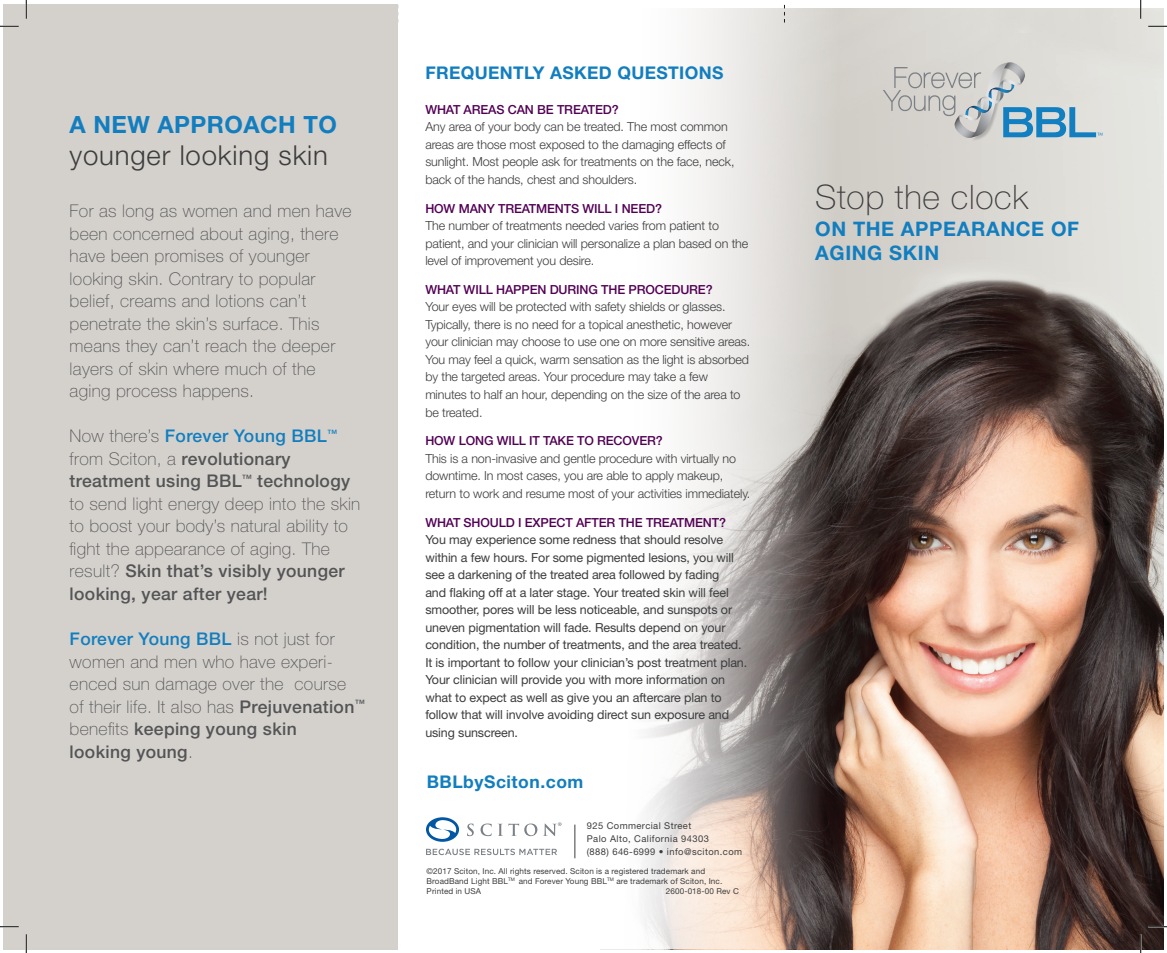
<style>
.page{position:relative;width:1167px;height:953px;background:#fff}
.page>*{position:absolute;margin:0;border:0;box-sizing:border-box;transform-origin:0 0}
.t1{font:100 33.75px "Helvetica Neue LT Std";letter-spacing:.02em;color:#3e3e3f}
.t2{font:300 27.5px "Helvetica Neue LT Std";letter-spacing:.03em;color:#3d3d3e}
.t3{font:700 23.75px "Helvetica Neue LT Std";letter-spacing:.02em;color:#127ebf}
.t4{font:700 20px/23.8px "Helvetica Neue LT Std";letter-spacing:.03em;color:#127ebf}
.t5{font:100 17.5px/22.5px "Helvetica Neue LT Std";letter-spacing:.02em;color:#545456}
.t6{font:700 17.5px "Helvetica Neue LT Std";letter-spacing:.02em;color:#127ebf}
.t7{font:300 12.5px/17.5px "Helvetica Neue LT Std";letter-spacing:-.01em;color:#3d3d3e}
.t8{font:12.5px/17.5px "Helvetica Neue LT Std";letter-spacing:-.01em;color:#3d3d3e}
.t9{font:500 12.5px "Helvetica Neue LT Std";letter-spacing:-.01em;color:#520054}
.t10{font:9.38px/12.5px "Helvetica Neue LT Std";letter-spacing:.045em;color:#3d3d3e}
.t11{font:8.12px/9.8px "Helvetica Neue LT Std";letter-spacing:.01em;color:#3d3d3e}
.s1{font-weight:500;color:#127ebf}
.s2{font-weight:500}
</style>
<div class="page">
<img style="left:887px;top:8px;width:275px;height:941px">
<svg style="left:574px;top:8px;width:313px;height:941px"></svg>
<svg style="left:784px;top:4px;width:1px;height:18px"></svg>
<div style="left:4px;top:4px;width:394px;height:945px;background:#d4d1cc"></div>
<img style="left:969px;top:61px;width:45px;height:82px">
<svg style="left:882px;top:62px;width:220px;height:76px;background:#bfc8cb"></svg>
<hr style="left:574px;top:824px;width:1px;height:34px;background:#3d3d3e">
<svg style="left:467px;top:823px;width:6px;height:13px"></svg>
<svg style="left:480px;top:823px;width:11px;height:13px"></svg>
<svg style="left:498px;top:823px;width:39px;height:13px"></svg>
<svg style="left:426px;top:817px;width:33px;height:24px"></svg>
<svg style="left:543px;top:822px;width:18px;height:14px"></svg>
<svg style="left:426px;top:848px;width:131px;height:7px"></svg>
<svg style="left:0;top:25px;width:19px;height:2px"></svg>
<svg style="left:1148px;top:25px;width:18px;height:2px"></svg>
<svg style="left:0;top:925px;width:19px;height:2px"></svg>
<svg style="left:1148px;top:925px;width:18px;height:2px"></svg>
<svg style="left:25px;top:0;width:2px;height:19px"></svg>
<svg style="left:25px;top:934px;width:2px;height:18px"></svg>
<svg style="left:1139px;top:0;width:2px;height:19px"></svg>
<svg style="left:1139px;top:934px;width:2px;height:18px"></svg>
<h3 class="t3" style="left:70px;top:110px;width:269px">A NEW APPROACH TO</h3>
<h2 class="t2" style="left:70px;top:138px;width:260px">younger looking skin</h2>
<p class="t5" style="left:70px;top:200px;width:283px">For as long as women and men have been concerned about aging, there have been promises of younger looking skin. Contrary to popular belief, creams and lotions can’t penetrate the skin’s surface. This means they can’t reach the deeper layers of skin where much of the aging process happens.</p>
<p class="t5" style="left:70px;top:425px;width:292px">Now there’s <span class="s1">Forever Young BBL</span><sup>™ </sup>from Sciton, a <span class="s2">revolutionary treatment using BBL</span><sup>™</sup> <span class="s2">technology </span>to send light energy deep into the skin to boost your body’s natural ability to fight the appearance of aging. The result? <span class="s2">Skin that’s visibly younger looking, year after year!</span></p>
<h3 class="t5" style="left:70px;top:627px;width:297px"><span class="s1">Forever Young BBL</span> is not just for women and men who have experi&shy;enced sun damage over the course<br>of their life. It also has <span class="s2">Prejuvenation</span><sup>™ </sup>benefits <span class="s2">keeping young skin<br>looking young</span>.</h3>
<h3 class="t6" style="left:425px;top:62px;width:299px">FREQUENTLY ASKED QUESTIONS</h3>
<p class="t9" style="left:425px;top:102px;width:195px">WHAT AREAS CAN BE TREATED?</p>
<p class="t7" style="left:425px;top:118px;width:311px">Any area of your body can be treated. The most common areas are those most exposed to the damaging effects of sunlight. Most people ask for treatments on the face, neck, back of the hands, chest and shoulders.</p>
<p class="t9" style="left:425px;top:201px;width:238px">HOW MANY TREATMENTS WILL I NEED?</p>
<p class="t7" style="left:425px;top:217px;width:324px">The number of treatments needed varies from patient to patient, and your clinician will personalize a plan based on the level of improvement you desire.</p>
<p class="t9" style="left:425px;top:282px;width:289px">WHAT WILL HAPPEN DURING THE PROCEDURE?</p>
<p class="t7" style="left:425px;top:298px;width:326px">Your eyes will be protected with safety shields or glasses.<br>Typically, there is no need for a topical anesthetic, however your clinician may choose to use one on more sensitive areas.<br>You may feel a quick, warm sensation as the light is absorbed by the targeted areas. Your procedure may take a few minutes to half an hour, depending on the size of the area to be treated.</p>
<p class="t9" style="left:425px;top:433px;width:239px">HOW LONG WILL IT TAKE TO RECOVER?</p>
<p class="t7" style="left:425px;top:449px;width:326px">This is a non-invasive and gentle procedure with virtually no downtime. In most cases, you are able to apply makeup, return to work and resume most of your activities immediately.</p>
<p class="t9" style="left:425px;top:514px;width:302px">WHAT SHOULD I EXPECT AFTER THE TREATMENT?</p>
<p class="t8" style="left:425px;top:530px;width:323px">You may experience some redness that should resolve within a few hours. For some pigmented lesions, you will see a darkening of the treated area followed by fading<br>and flaking off at a later stage. Your treated skin will feel smoother, pores will be less noticeable, and sunspots or uneven pigmentation will fade. Results depend on your condition, the number of treatments, and the area treated.<br>It is important to follow your clinician’s post treatment plan.<br>Your clinician will provide you with more information on what to expect as well as give you an aftercare plan to follow that will involve avoiding direct sun exposure and using sunscreen.</p>
<h3 class="t6" style="left:426px;top:771px;width:158px">BBLbySciton.com</h3>
<p class="t10" style="left:586px;top:819px;width:124px">925 Commercial Street<br>Palo Alto, California 94303</p>
<p class="t10" style="left:586px;top:845px;width:157px">(888) 646-6999 • info@sciton.com</p>
<p class="t11" style="left:426px;top:866px;width:297px">©2017 Sciton, Inc. All rights reserved. Sciton is a registered trademark and<br>BroadBand Light BBL<sup>TM</sup> and Forever Young BBL<sup>TM</sup> are trademark of Sciton, Inc.<br>Printed in USA</p>
<p class="t11" style="left:666px;top:886px;width:74px">2600-018-00 Rev C</p>
<h1 class="t1" style="left:815px;top:177px;width:214px">Stop the clock</h1>
<h3 class="t4" style="left:815px;top:217px;width:265px">ON THE APPEARANCE OF<br>AGING SKIN</h3>
</div>
